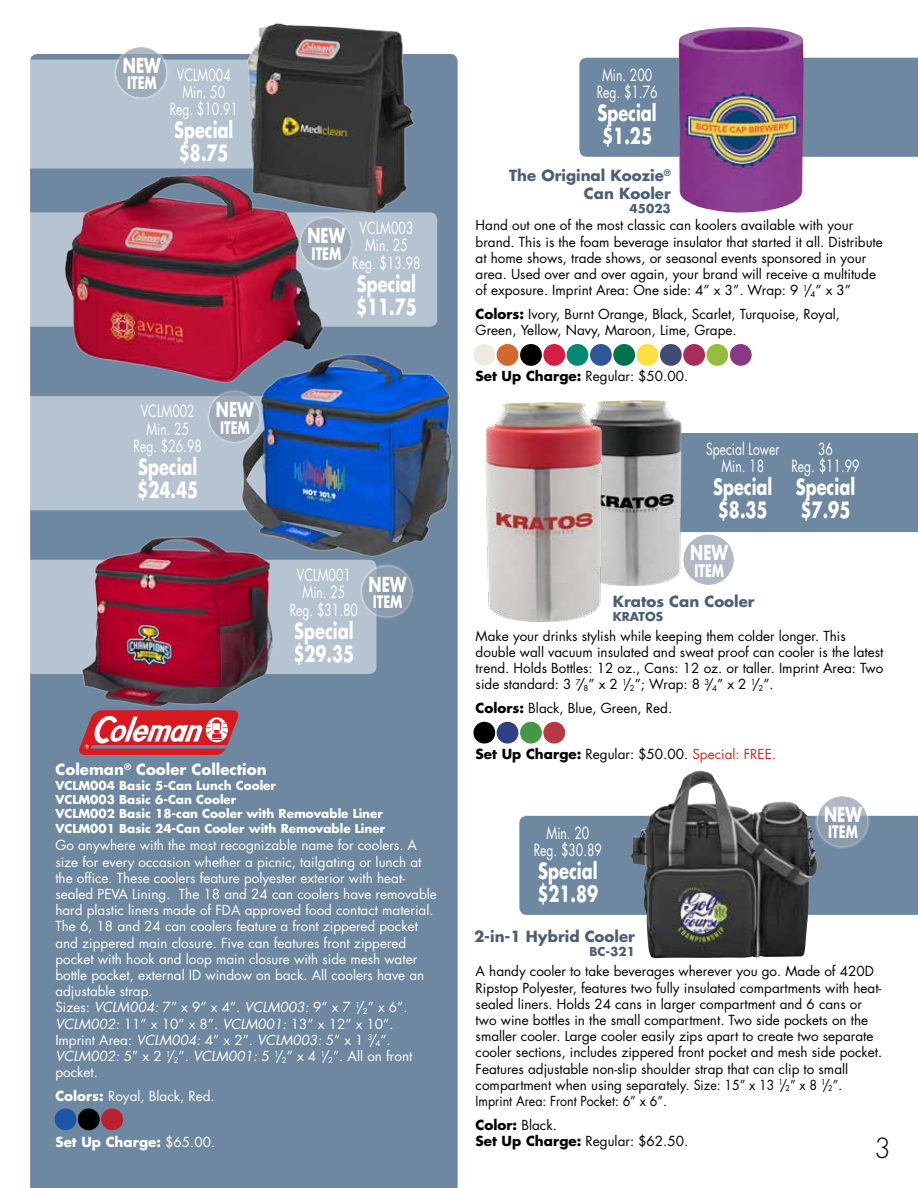
<style>
.page{position:relative;width:918px;height:1188px;background:#fff}
.page>*{position:absolute;margin:0;border:0;box-sizing:border-box;transform-origin:0 0}
.t1{font:300 27px "Futura";color:#000}
.t2{font:700 21.75px/23px "Futura";color:#fff;scale:.74 1}
.t3{font:700 20.1px "Futura";color:#fff;scale:.74 1}
.t4{font:700 16.8px "Futura";color:#fff;scale:.74 1}
.t5{font:16.35px/17.4px "Futura";color:#fff;text-align:center;scale:.74 1}
.t6{font:700 15px/18px "Futura";color:#4c5f74;text-align:right}
.t7{font:700 15px "Futura";color:#fff}
.t8{font:13.5px/16.2px "Futura";color:#000}
.t9{font:13.5px/16.2px "Futura";color:#fff}
.t10{font:700 13.5px "Futura";color:#fff}
.t11{font:700 12px/14.4px "Futura";color:#fff}
.t12{font:700 12px "Futura";color:#4c5f74}
.s1{font-style:italic}
.s2{font-weight:700}
.s3{font-weight:400}
.s4{color:#d2232a}
</style>
<div class="page">
<div style="left:681px;top:433px;width:237px;height:99px;background:#6f88a2"></div>
<div style="left:30px;top:54px;width:428px;height:1134px;background:#6f88a2"></div>
<div style="left:579px;top:58px;width:339px;height:99px;background:#6f88a2"></div>
<div style="left:30px;top:560px;width:346px;height:114px;background:#b6c3d0"></div>
<div style="left:30px;top:396px;width:206px;height:114px;background:#b6c3d0"></div>
<div style="left:30px;top:212px;width:407px;height:115px;background:#b6c3d0"></div>
<div style="left:30px;top:60px;width:204px;height:109px;background:#b6c3d0"></div>
<div style="left:519px;top:816px;width:399px;height:99px;background:#6f88a2"></div>
<div style="left:543px;top:722px;width:22px;height:22px;background:#b93843;border-radius:50%"></div>
<div style="left:543px;top:344px;width:22px;height:22px;background:#d61e42;border-radius:50%"></div>
<div style="left:683px;top:344px;width:22px;height:22px;background:#a82d5c;border-radius:50%"></div>
<div style="left:613px;top:344px;width:22px;height:22px;background:#00714d;border-radius:50%"></div>
<div style="left:497px;top:722px;width:21px;height:22px;background:#2d4184;border-radius:50%"></div>
<div style="left:78px;top:1109px;width:22px;height:21px;background:#000;border-radius:50%"></div>
<div style="left:497px;top:344px;width:21px;height:22px;background:#d3682e;border-radius:50%"></div>
<div style="left:637px;top:344px;width:21px;height:22px;background:#fbde41;border-radius:50%"></div>
<div style="left:567px;top:344px;width:21px;height:22px;background:#038a75;border-radius:50%"></div>
<div style="left:706px;top:344px;width:22px;height:22px;background:#96be3d;border-radius:50%"></div>
<div style="left:473px;top:722px;width:22px;height:22px;background:#000;border-radius:50%"></div>
<div style="left:55px;top:1109px;width:21px;height:21px;background:#1d56a7;border-radius:50%"></div>
<div style="left:473px;top:344px;width:22px;height:22px;background:#efebe1;border-radius:50%"></div>
<div style="left:520px;top:722px;width:22px;height:22px;background:#439845;border-radius:50%"></div>
<div style="left:101px;top:1109px;width:22px;height:21px;background:#ba202e;border-radius:50%"></div>
<div style="left:520px;top:344px;width:22px;height:22px;background:#000;border-radius:50%"></div>
<div style="left:660px;top:344px;width:22px;height:22px;background:#404b76;border-radius:50%"></div>
<div style="left:590px;top:344px;width:22px;height:22px;background:#2e5799;border-radius:50%"></div>
<div style="left:730px;top:344px;width:22px;height:22px;background:#8a3785;border-radius:50%"></div>
<img style="left:599px;top:400px;width:82px;height:185px">
<img style="left:485px;top:402px;width:119px;height:220px">
<div style="left:682px;top:532px;width:53px;height:54px;background:#fff;opacity:.75"></div>
<div style="left:359px;top:564px;width:56px;height:55px;background:#fff;opacity:.75"></div>
<div style="left:361px;top:564px;width:52px;height:54px;background:#fff;opacity:.75"></div>
<div style="left:206px;top:389px;width:56px;height:55px;background:#b6c3d0"></div>
<div style="left:208px;top:389px;width:53px;height:54px;background:#fff;opacity:.75"></div>
<div style="left:298px;top:215px;width:56px;height:56px;background:#b6c3d0"></div>
<div style="left:300px;top:216px;width:52px;height:54px;background:#fff;opacity:.75"></div>
<div style="left:113px;top:44px;width:56px;height:56px;background:#fff;opacity:.75"></div>
<div style="left:115px;top:45px;width:52px;height:54px;background:#fff;opacity:.75"></div>
<div style="left:815px;top:794px;width:55px;height:55px;background:#fff;opacity:.75"></div>
<div style="left:816px;top:794px;width:53px;height:54px;background:#fff;opacity:.75"></div>
<img style="left:679px;top:27px;width:124px;height:186px">
<img style="left:76px;top:535px;width:208px;height:177px">
<img style="left:236px;top:340px;width:222px;height:229px">
<img style="left:47px;top:165px;width:294px;height:230px">
<img style="left:234px;top:23px;width:186px;height:206px">
<svg style="left:79px;top:710px;width:159px;height:45px"></svg>
<img style="left:631px;top:771px;width:187px;height:187px">
<h3 class="t3" style="left:123px;top:52px;width:53px">NEW</h3>
<p class="t4" style="left:127px;top:72px;width:42px">ITEM</p>
<p class="t5" style="left:170px;top:66px;width:94px">VCLM004<br>Min. 50<br>Reg. $10.91</p>
<h2 class="t2" style="left:174px;top:118px;width:82px">Special $8.75</h2>
<p class="t5" style="left:134px;top:403px;width:94px">VCLM002<br>Min. 25<br>Reg. $26.98</p>
<h2 class="t2" style="left:137px;top:455px;width:84px">Special $24.45</h2>
<h3 class="t3" style="left:216px;top:396px;width:53px">NEW</h3>
<p class="t4" style="left:220px;top:416px;width:42px">ITEM</p>
<p class="t5" style="left:352px;top:219px;width:94px">VCLM003<br>Min. 25<br>Reg. $13.98</p>
<h2 class="t2" style="left:356px;top:272px;width:84px">Special $11.75</h2>
<h3 class="t3" style="left:308px;top:222px;width:53px">NEW</h3>
<p class="t4" style="left:312px;top:243px;width:42px">ITEM</p>
<p class="t5" style="left:290px;top:566px;width:94px">VCLM001<br>Min. 25<br>Reg. $31.80</p>
<h2 class="t2" style="left:293px;top:619px;width:84px">Special $29.35</h2>
<h3 class="t3" style="left:369px;top:571px;width:53px">NEW</h3>
<p class="t4" style="left:373px;top:591px;width:42px">ITEM</p>
<p class="t7" style="left:56px;top:760px;width:213px">Coleman<sup>®</sup> Cooler Collection</p>
<p class="t11" style="left:56px;top:778px;width:331px">VCLM004 Basic 5-Can Lunch Cooler<br>VCLM003 Basic 6-Can Cooler<br>VCLM002 Basic 18-can Cooler with Removable Liner VCLM001 Basic 24-Can Cooler with Removable Liner</p>
<p class="t9" style="left:55px;top:838px;width:383px">Go anywhere with the most recognizable name for coolers. A size for every occasion whether a picnic, tailgating or lunch at the office. These coolers feature polyester exterior with heat&shy;sealed PEVA Lining. The 18 and 24 can coolers have removable hard plastic liners made of FDA approved food contact material.<br>The 6, 18 and 24 can coolers feature a front zippered pocket and zippered main closure. Five can features front zippered pocket with hook and loop main closure with side mesh water bottle pocket, external ID window on back. All coolers have an adjustable strap.<br>Sizes: <span class="s1">VCLM004:</span> 7” x 9” x 4”. <span class="s1">VCLM003:</span> 9” x 7 <sup>1</sup>/<sub>2</sub>” x 6”.<br><span class="s1">VCLM002:</span> 11” x 10” x 8”. <span class="s1">VCLM001:</span> 13” x 12” x 10”.<br>Imprint Area: <span class="s1">VCLM004:</span> 4” x 2”. <span class="s1">VCLM003:</span> 5” x 1 <sup>3</sup>/<sub>4</sub>”.<br><span class="s1">VCLM002:</span> 5” x 2 <sup>1</sup>/<sub>2</sub>”. <span class="s1">VCLM001:</span> 5 <sup>1</sup>/<sub>2</sub>” x 4 <sup>1</sup>/<sub>2</sub>”. All on front pocket.</p>
<p class="t9" style="left:55px;top:1088px;width:161px"><span class="s2">Colors:</span> Royal, Black, Red.</p>
<p class="t10" style="left:55px;top:1133px;width:161px">Set Up Charge: <span class="s3">$65.00.</span></p>
<p class="t5" style="left:597px;top:66px;width:84px">Min. 200<br>Reg. $1.76</p>
<h2 class="t2" style="left:598px;top:101px;width:82px">Special $1.25</h2>
<p class="t6" style="left:509px;top:166px;width:163px">The Original Koozie<sup>®<br></sup>Can Kooler</p>
<p class="t12" style="left:630px;top:201px;width:43px">45023</p>
<p class="t8" style="left:476px;top:218px;width:409px">Hand out one of the most classic can koolers available with your brand. This is the foam beverage insulator that started it all. Distribute at home shows, trade shows, or seasonal events sponsored in your area. Used over and over again, your brand will receive a multitude of exposure. Imprint Area: One side: 4” x 3”. Wrap: 9 <sup>1</sup>/<sub>4</sub>” x 3”</p>
<p class="t8" style="left:476px;top:306px;width:366px"><span class="s2">Colors:</span> Ivory, Burnt Orange, Black, Scarlet, Turquoise, Royal,<br>Green, Yellow, Navy, Maroon, Lime, Grape.</p>
<p class="t8" style="left:476px;top:368px;width:214px"><span class="s2">Set Up Charge:</span> Regular: $50.00.</p>
<p class="t5" style="left:706px;top:440px;width:101px">Special Lower<br>Min. 18</p>
<h2 class="t2" style="left:713px;top:475px;width:82px">Special $8.35</h2>
<h3 class="t3" style="left:690px;top:539px;width:53px">NEW</h3>
<p class="t4" style="left:694px;top:559px;width:42px">ITEM</p>
<p class="t6" style="left:613px;top:592px;width:143px">Kratos Can Cooler</p>
<p class="t12" style="left:613px;top:609px;width:52px">KRATOS</p>
<p class="t5" style="left:791px;top:440px;width:94px">36<br>Reg. $11.99</p>
<h2 class="t2" style="left:796px;top:475px;width:82px">Special $7.95</h2>
<p class="t8" style="left:476px;top:628px;width:409px">Make your drinks stylish while keeping them colder longer. This double wall vacuum insulated and sweat proof can cooler is the latest trend. Holds Bottles: 12 oz., Cans: 12 oz. or taller. Imprint Area: Two side standard: 3 <sup>7</sup>/<sub>8</sub>” x 2 <sup>1</sup>/<sub>2</sub>”; Wrap: 8 <sup>3</sup>/<sub>4</sub>” x 2 <sup>1</sup>/<sub>2</sub>”.</p>
<p class="t8" style="left:476px;top:700px;width:198px"><span class="s2">Colors:</span> Black, Blue, Green, Red.</p>
<p class="t8" style="left:476px;top:746px;width:302px"><span class="s2">Set Up Charge:</span> Regular: $50.00. <span class="s4">Special: FREE.</span></p>
<p class="t5" style="left:534px;top:824px;width:94px">Min. 20<br>Reg. $30.89</p>
<h2 class="t2" style="left:537px;top:859px;width:84px">Special $21.89</h2>
<p class="t6" style="left:474px;top:927px;width:162px">2-in-1 Hybrid Cooler</p>
<p class="t12" style="left:590px;top:944px;width:47px">BC-321</p>
<h3 class="t3" style="left:824px;top:801px;width:53px">NEW</h3>
<p class="t4" style="left:828px;top:821px;width:42px">ITEM</p>
<p class="t8" style="left:476px;top:964px;width:408px">A handy cooler to take beverages wherever you go. Made of 420D Ripstop Polyester, features two fully insulated compartments with heat&shy;sealed liners. Holds 24 cans in larger compartment and 6 cans or two wine bottles in the small compartment. Two side pockets on the smaller cooler. Large cooler easily zips apart to create two separate cooler sections, includes zippered front pocket and mesh side pocket.<br>Features adjustable non-slip shoulder strap that can clip to small compartment when using separately. Size: 15” x 13 <sup>1</sup>/<sub>2</sub>” x 8 <sup>1</sup>/<sub>2</sub>”.<br>Imprint Area: Front Pocket: 6” x 6”.</p>
<p class="t8" style="left:476px;top:1117px;width:214px"><span class="s2">Color:</span> Black.<br><span class="s2">Set Up Charge:</span> Regular: $62.50.</p>
<h1 class="t1" style="left:874px;top:1132px;width:18px">3</h1>
</div>
